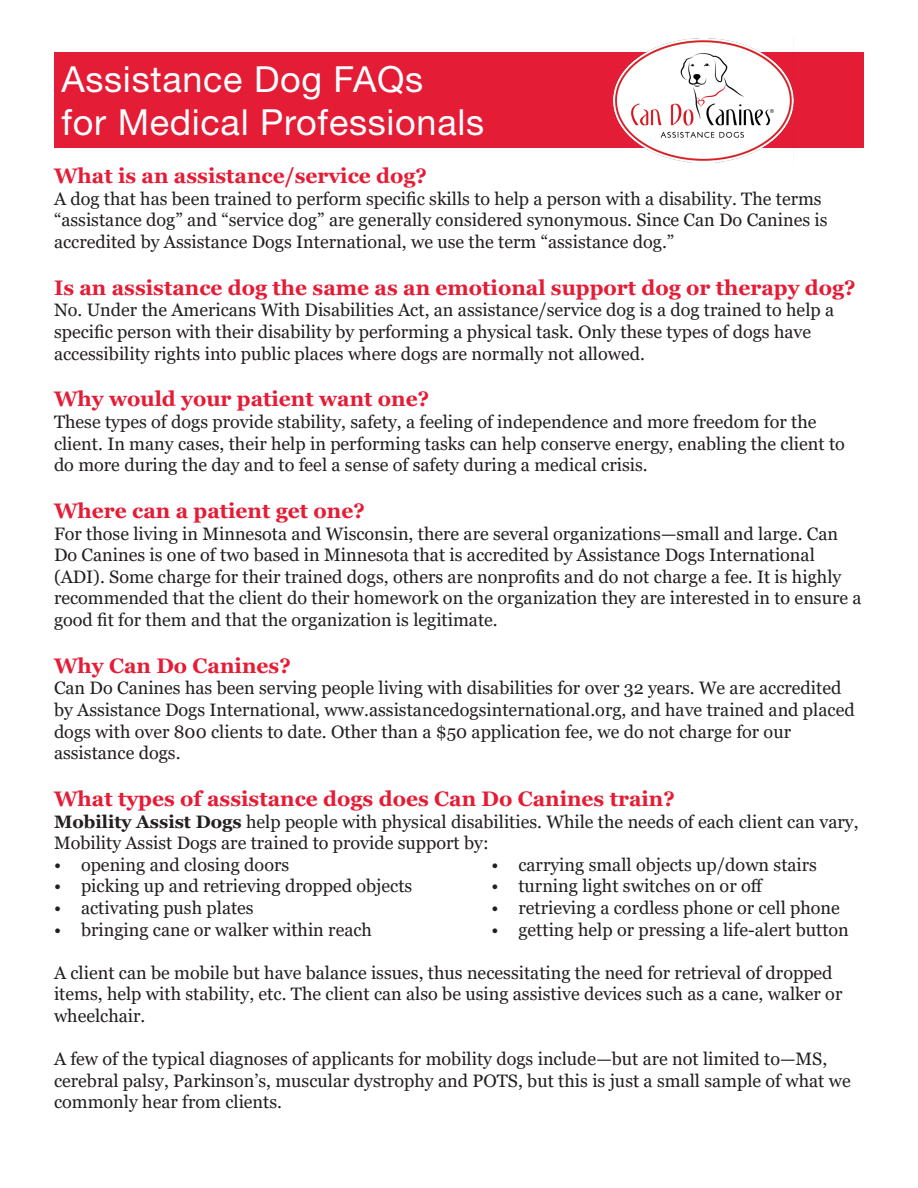
<style>
.page{position:relative;width:918px;height:1188px;background:#fff}
.page>*{position:absolute;margin:0;border:0;box-sizing:border-box;transform-origin:0 0}
.t1{font:36px/43.2px "Helvetica Neue LT Std";letter-spacing:.02em;color:#fff}
.t2{font:700 21px "Georgia";color:#e51c36}
.t3{font:18px/21.6px "Georgia";color:#231f20}
.s1{font-weight:700}
</style>
<div class="page">
<div style="left:54px;top:53px;width:810px;height:95px;background:#e51c36"></div>
<img style="left:614px;top:39px;width:180px;height:123px">
<p class="t1" style="left:62px;top:57px;width:424px">Assistance Dog FAQs<br>for Medical Professionals</p>
<p class="t2" style="left:54px;top:163px;width:375px">What is an assistance/service dog?</p>
<p class="t3" style="left:54px;top:188px;width:775px">A dog that has been trained to perform specific skills to help a person with a disability. The terms “assistance dog” and “service dog” are generally considered synonymous. Since Can Do Canines is accredited by Assistance Dogs International, we use the term “assistance dog.”</p>
<p class="t2" style="left:54px;top:274px;width:803px">Is an assistance dog the same as an emotional support dog or therapy dog?</p>
<p class="t3" style="left:54px;top:300px;width:782px">No. Under the Americans With Disabilities Act, an assistance/service dog is a dog trained to help a specific person with their disability by performing a physical task. Only these types of dogs have accessibility rights into public places where dogs are normally not allowed.</p>
<p class="t2" style="left:54px;top:386px;width:377px">Why would your patient want one?</p>
<p class="t3" style="left:54px;top:411px;width:792px">These types of dogs provide stability, safety, a feeling of independence and more freedom for the client. In many cases, their help in performing tasks can help conserve energy, enabling the client to do more during the day and to feel a sense of safety during a medical crisis.</p>
<p class="t2" style="left:54px;top:497px;width:312px">Where can a patient get one?</p>
<p class="t3" style="left:54px;top:523px;width:809px">For those living in Minnesota and Wisconsin, there are several organizations—small and large. Can Do Canines is one of two based in Minnesota that is accredited by Assistance Dogs International (ADI). Some charge for their trained dogs, others are nonprofits and do not charge a fee. It is highly recommended that the client do their homework on the organization they are interested in to ensure a good fit for them and that the organization is legitimate.</p>
<p class="t2" style="left:54px;top:652px;width:238px">Why Can Do Canines?</p>
<p class="t3" style="left:54px;top:678px;width:802px">Can Do Canines has been serving people living with disabilities for over 32 years. We are accredited by Assistance Dogs International, www.assistancedogsinternational.org, and have trained and placed dogs with over 800 clients to date. Other than a $50 application fee, we do not charge for our assistance dogs.</p>
<p class="t2" style="left:54px;top:785px;width:622px">What types of assistance dogs does Can Do Canines train?</p>
<p class="t3" style="left:54px;top:811px;width:806px"><span class="s1">Mobility Assist Dogs</span> help people with physical disabilities. While the needs of each client can vary,<br>Mobility Assist Dogs are trained to provide support by:</p>
<p class="t3" style="left:54px;top:854px;width:237px">• opening and closing doors</p>
<p class="t3" style="left:54px;top:876px;width:360px">• picking up and retrieving dropped objects</p>
<p class="t3" style="left:54px;top:897px;width:201px">• activating push plates</p>
<p class="t3" style="left:54px;top:919px;width:320px">• bringing cane or walker within reach</p>
<p class="t3" style="left:54px;top:962px;width:790px">A client can be mobile but have balance issues, thus necessitating the need for retrieval of dropped items, help with stability, etc. The client can also be using assistive devices such as a cane, walker or wheelchair.</p>
<p class="t3" style="left:54px;top:1049px;width:798px">A few of the typical diagnoses of applicants for mobility dogs include—but are not limited to—MS, cerebral palsy, Parkinson’s, muscular dystrophy and POTS, but this is just a small sample of what we commonly hear from clients.</p>
<p class="t3" style="left:491px;top:854px;width:327px">• carrying small objects up/down stairs</p>
<p class="t3" style="left:491px;top:876px;width:273px">• turning light switches on or off</p>
<p class="t3" style="left:491px;top:897px;width:350px">• retrieving a cordless phone or cell phone</p>
<p class="t3" style="left:491px;top:919px;width:359px">• getting help or pressing a life-alert button</p>
</div>
